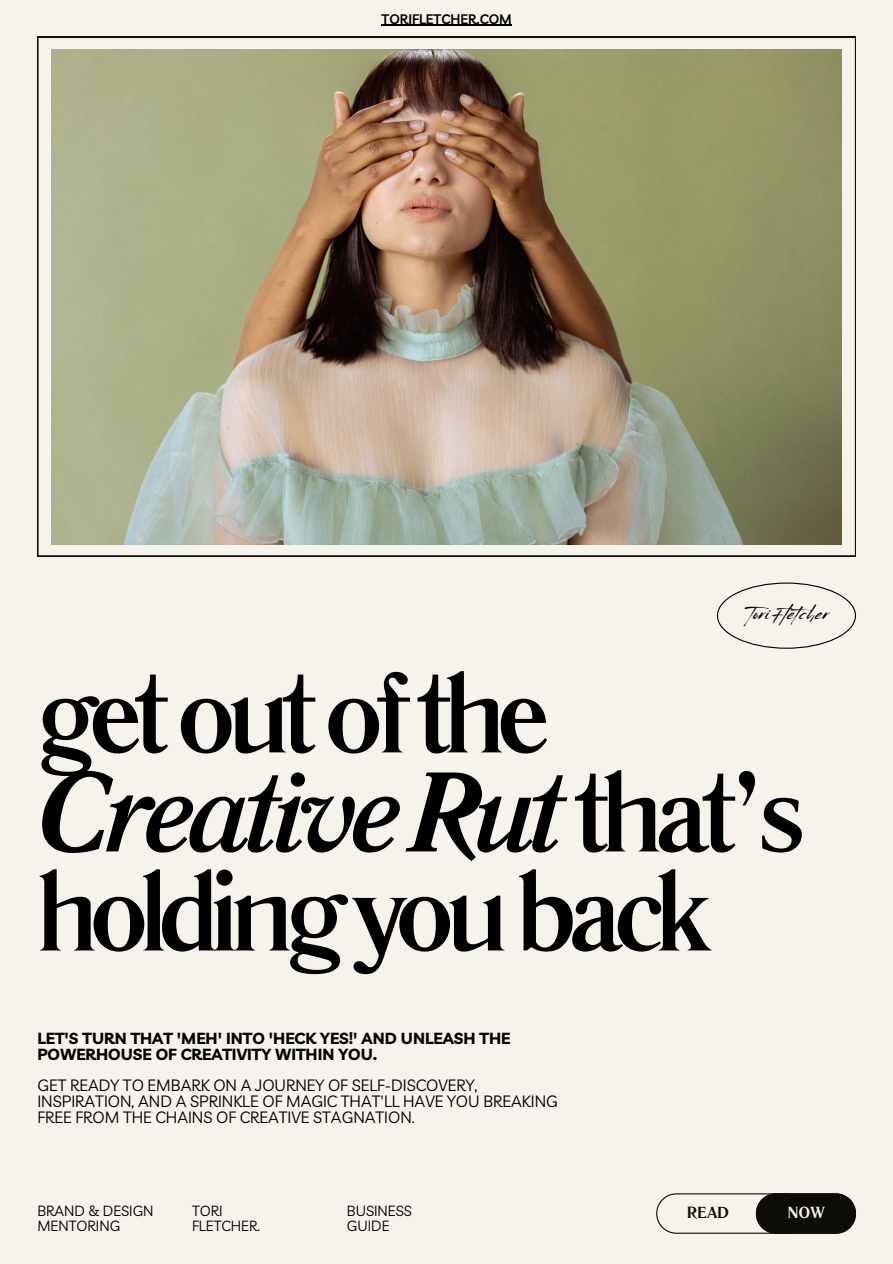
<style>
.page{position:relative;width:893px;height:1264px;background:#fff}
.page>*{position:absolute;margin:0;border:0;box-sizing:border-box;transform-origin:0 0}
.t1{font:700 112.65px/99px "Literaturnaya";letter-spacing:-.09em;color:#000}
.t2{font:17.85px "Lovely May Script";color:#000}
.t3{font:16.05px/15.8px "Livvic";color:#000}
.t4{font:700 16.05px/15.8px "Livvic";color:#000}
.t5{font:700 15.9px "Literaturnaya";color:#0e0c06}
.t6{font:700 15.9px "Literaturnaya";color:#f6f3ec}
.t7{font:14.4px "Livvic";color:#000}
.t8{font:600 13.5px "Livvic";color:#000}
.s1{font-style:italic}
</style>
<div class="page">
<div style="left:0;top:0;width:892px;height:1263px;background:#f6f3ec"></div>
<svg style="left:37px;top:37px;width:818px;height:519px"></svg>
<svg style="left:716px;top:582px;width:139px;height:66px"></svg>
<hr style="left:381px;top:25px;width:131px;height:1px;background:#000">
<svg style="left:656px;top:1193px;width:199px;height:40px"></svg>
<img style="left:51px;top:49px;width:790px;height:495px">
<p class="t8" style="left:381px;top:10px;width:132px">TORIFLETCHER.COM</p>
<p class="t2" style="left:742px;top:603px;width:89px">ToriFletcher</p>
<p class="t1" style="left:35px;top:666px;width:516px">getoutofthe</p>
<p class="t1" style="left:35px;top:765px;width:772px"><span class="s1">CreativeRut</span>that’s holdingyouback</p>
<p class="t4" style="left:37px;top:1030px;width:474px">LET'S TURN THAT 'MEH' INTO 'HECK YES!' AND UNLEASH THE<br>POWERHOUSE OF CREATIVITY WITHIN YOU.</p>
<p class="t3" style="left:37px;top:1077px;width:522px">GET READY TO EMBARK ON A JOURNEY OF SELF-DISCOVERY,<br>INSPIRATION, AND A SPRINKLE OF MAGIC THAT'LL HAVE YOU BREAKING<br>FREE FROM THE CHAINS OF CREATIVE STAGNATION.</p>
<p class="t7" style="left:37px;top:1201px;width:118px">BRAND &amp; DESIGN</p>
<p class="t7" style="left:37px;top:1216px;width:84px">MENTORING</p>
<p class="t7" style="left:192px;top:1201px;width:32px">TORI</p>
<p class="t7" style="left:192px;top:1216px;width:69px">FLETCHER.</p>
<p class="t7" style="left:347px;top:1201px;width:67px">BUSINESS</p>
<p class="t7" style="left:347px;top:1216px;width:44px">GUIDE</p>
<p class="t5" style="left:687px;top:1203px;width:44px">READ</p>
<p class="t6" style="left:787px;top:1203px;width:39px">NOW</p>
</div>
